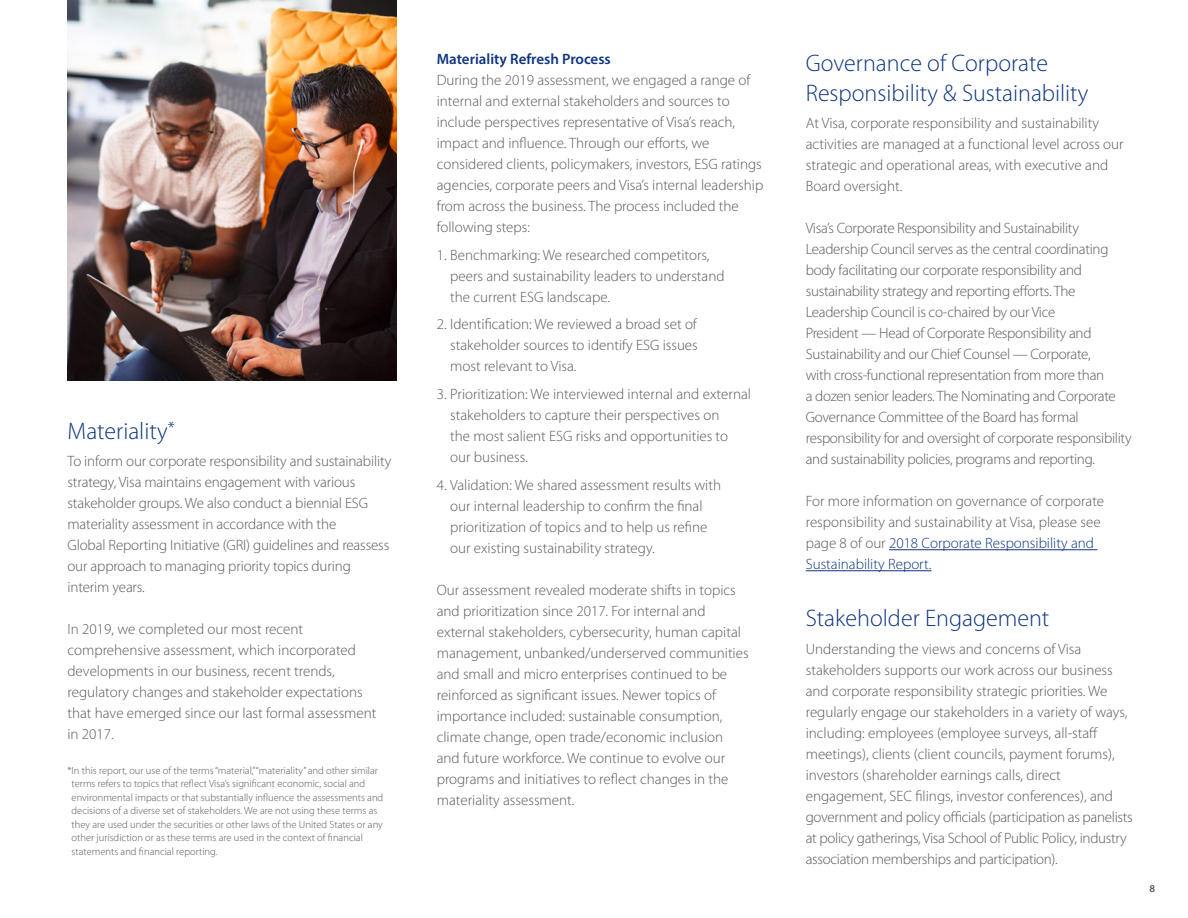
<style>
.page{position:relative;width:1188px;height:918px;background:#fff}
.page>*{position:absolute;margin:0;border:0;box-sizing:border-box;transform-origin:0 0}
.t1{font:300 24px/30px "Myriad Pro";color:#0f357f}
.Main_Body{font:300 15px/21px "Myriad Pro";color:#58595b}
.Main_Body-2{font:300 15px/21px "Myriad Pro";letter-spacing:-.02em;color:#58595b}
.Subhead{font:600 15px "Myriad Pro";color:#0f357f}
.t2{font:300 10.5px/13.5px "Myriad Pro";color:#58595b}
.t3{font:600 10.5px "Myriad Pro";color:#58595b}
.s1{color:#0f357f}
</style>
<div class="page">
<img style="left:68px;top:0;width:329px;height:380px">
<hr style="left:889px;top:549px;width:208px;height:1px;background:#0f357f">
<hr style="left:806px;top:570px;width:125px;height:1px;background:#0f357f">
<h3 class="t1" style="left:68px;top:416px;width:109px">Materiality<sup>*</sup></h3>
<p class="Main_Body" style="left:68px;top:451px;width:325px">To inform our corporate responsibility and sustainability strategy, Visa maintains engagement with various stakeholder groups. We also conduct a biennial ESG materiality assessment in accordance with the<br>Global Reporting Initiative (GRI) guidelines and reassess our approach to managing priority topics during interim years.</p>
<p class="Main_Body" style="left:68px;top:619px;width:311px">In 2019, we completed our most recent comprehensive assessment, which incorporated developments in our business, recent trends, regulatory changes and stakeholder expectations that have emerged since our last formal assessment in 2017.</p>
<p class="t2" style="left:72px;top:764px;width:313px;text-indent:-4px">*In this report, our use of the terms “material,” “materiality” and other similar terms refers to topics that reflect Visa’s significant economic, social and environmental impacts or that substantially influence the assessments and decisions of a diverse set of stakeholders. We are not using these terms as they are used under the securities or other laws of the United States or any other jurisdiction or as these terms are used in the context of financial statements and financial reporting.</p>
<h4 class="Subhead" style="left:437px;top:49px;width:176px">Materiality Refresh Process</h4>
<p class="Main_Body" style="left:437px;top:70px;width:328px">During the 2019 assessment, we engaged a range of internal and external stakeholders and sources to include perspectives representative of Visa’s reach, impact and influence. Through our efforts, we considered clients, policymakers, investors, ESG ratings agencies, corporate peers and Visa’s internal leadership from across the business. The process included the following steps:</p>
<p class="Main_Body" style="left:450px;top:244px;width:276px;text-indent:-14px">1. Benchmarking: We researched competitors, peers and sustainability leaders to understand the current ESG landscape.</p>
<p class="Main_Body" style="left:450px;top:314px;width:249px;text-align:justify;text-indent:-14px">2. Identification: We reviewed a broad set of stakeholder sources to identify ESG issues most relevant to Visa.</p>
<p class="Main_Body" style="left:450px;top:384px;width:302px;text-indent:-14px">3. Prioritization: We interviewed internal and external stakeholders to capture their perspectives on<br>the most salient ESG risks and opportunities to our business.</p>
<p class="Main_Body" style="left:450px;top:475px;width:272px;text-indent:-14px">4. Validation: We shared assessment results with our internal leadership to confirm the final prioritization of topics and to help us refine our existing sustainability strategy.</p>
<p class="Main_Body" style="left:437px;top:580px;width:313px">Our assessment revealed moderate shifts in topics and prioritization since 2017. For internal and external stakeholders, cybersecurity, human capital management, unbanked/underserved communities and small and micro enterprises continued to be reinforced as significant issues. Newer topics of importance included: sustainable consumption, climate change, open trade/economic inclusion and future workforce. We continue to evolve our programs and initiatives to reflect changes in the materiality assessment.</p>
<h3 class="t1" style="left:806px;top:48px;width:284px">Governance of Corporate<br>Responsibility &amp; Sustainability</h3>
<p class="Main_Body" style="left:806px;top:113px;width:319px">At Visa, corporate responsibility and sustainability activities are managed at a functional level across our strategic and operational areas, with executive and Board oversight.</p>
<p class="Main_Body-2" style="left:806px;top:218px;width:327px">Visa’s Corporate Responsibility and Sustainability Leadership Council serves as the central coordinating body facilitating our corporate responsibility and sustainability strategy and reporting efforts. The Leadership Council is co-chaired by our Vice<br>President — Head of Corporate Responsibility and Sustainability and our Chief Counsel — Corporate,<br>with cross-functional representation from more than<br>a dozen senior leaders. The Nominating and Corporate Governance Committee of the Board has formal responsibility for and oversight of corporate responsibility and sustainability policies, programs and reporting.</p>
<p class="Main_Body" style="left:806px;top:491px;width:300px">For more information on governance of corporate responsibility and sustainability at Visa, please see page 8 of our <span class="s1">2018 Corporate Responsibility and Sustainability Report.</span></p>
<h3 class="t1" style="left:806px;top:604px;width:245px">Stakeholder Engagement</h3>
<p class="Main_Body" style="left:806px;top:639px;width:329px">Understanding the views and concerns of Visa stakeholders supports our work across our business and corporate responsibility strategic priorities. We regularly engage our stakeholders in a variety of ways, including: employees (employee surveys, all-staff meetings), clients (client councils, payment forums), investors (shareholder earnings calls, direct engagement, SEC filings, investor conferences), and government and policy officials (participation as panelists at policy gatherings, Visa School of Public Policy, industry association memberships and participation).</p>
<p class="t3" style="left:1149px;top:882px;width:7px">8</p>
</div>
